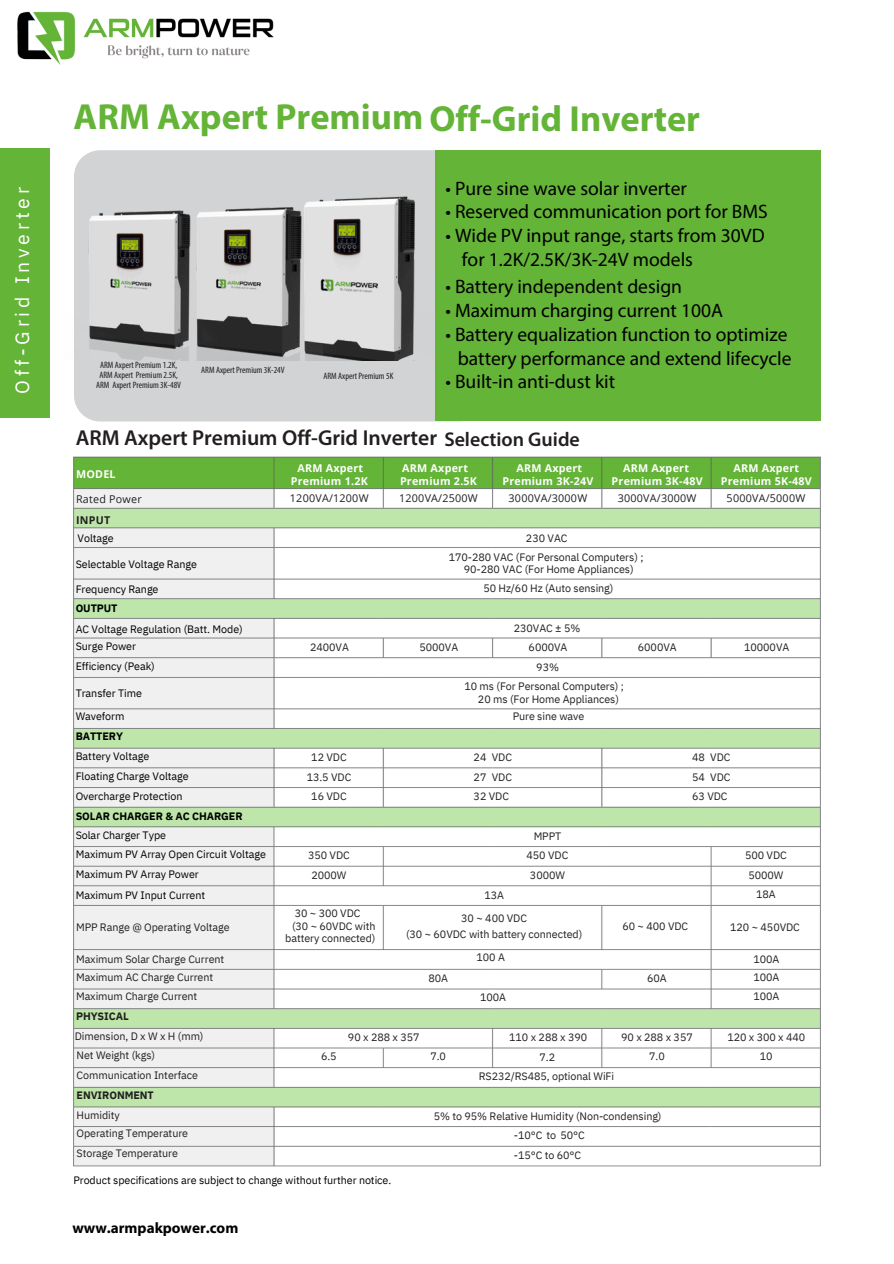
<style>
.page{position:relative;width:894px;height:1264px;background:#fff}
.page>*{position:absolute;margin:0;border:0;box-sizing:border-box;transform-origin:0 0}
.t1{font:700 36.3px "Myriad Pro";color:#64b437}
.t2{font:600 21.6px "Myriad Pro";color:#231f20}
.t3{font:19.5px/24px "Myriad Pro";color:#000}
.t4{font:19.35px "IBM Plex Sans";letter-spacing:.195em;color:#fff}
.t5{font:700 15.15px "Myriad Pro";color:#000}
.t6{font:10.8px "IBM Plex Sans";letter-spacing:-.005em;color:#000}
.t7{font:700 10.8px/12.5px "Open Sans";letter-spacing:.02em;color:#fff;text-align:center}
.t8{font:10.8px "Open Sans";letter-spacing:.02em;color:#231f20}
.t9{font:700 10.8px "IBM Plex Sans";letter-spacing:-.005em;color:#000}
.t10{font:700 10.8px "IBM Plex Sans";letter-spacing:-.005em;color:#231f20}
.t11{font:700 10.8px "Open Sans";letter-spacing:.02em;color:#231f20}
.t12{font:10.8px "IBM Plex Sans";color:#231f20}
.t13{font:10.65px/19.5px "IBM Plex Sans";letter-spacing:-.005em;color:#231f20;text-align:center}
.t14{font:10.65px "IBM Plex Sans";letter-spacing:-.005em;color:#000}
.t15{font:condensed 9.3px/10.4px "Myriad Pro";color:#231f20;text-align:center}
.s1{font-size:19.95px}
</style>
<div class="page">
<div style="left:0;top:148px;width:49px;height:270px;background:#64b437"></div>
<div style="left:74px;top:150px;width:411px;height:271px;background:#d1d3d4;border-radius:26px"></div>
<div style="left:435px;top:150px;width:385px;height:271px;background:#64b437"></div>
<img style="left:73px;top:456px;width:748px;height:711px">
<img style="left:17px;top:11px;width:257px;height:54px">
<img style="left:88px;top:196px;width:327px;height:164px">
<h1 class="t4" style="left:9px;top:394px;width:208px;rotate:-90deg">Off-Grid Inverter</h1>
<p class="t1" style="left:74px;top:103px;width:627px">ARM Axpert Premium Off-Grid Inverter</p>
<p class="t15" style="left:96px;top:360px;width:86px">ARM Axpert Premium 1.2K,<br>ARM Axpert Premium 2.5K,<br>ARM Axpert Premium 3K-48V</p>
<p class="t15" style="left:201px;top:365px;width:85px">ARM Axpert Premium 3K-24V</p>
<p class="t15" style="left:323px;top:371px;width:71px">ARM Axpert Premium 5K</p>
<p class="t3" style="left:445px;top:178px;width:243px">• Pure sine wave solar inverter</p>
<p class="t3" style="left:445px;top:201px;width:324px">• Reserved communication port for BMS</p>
<p class="t3" style="left:462px;top:225px;width:304px;text-indent:-17px">• Wide PV input range, starts from 30VD for 1.2K/2.5K/3K-24V models</p>
<p class="t3" style="left:445px;top:276px;width:238px">• Battery independent design</p>
<p class="t3" style="left:445px;top:300px;width:279px">• Maximum charging current 100A</p>
<p class="t3" style="left:445px;top:324px;width:347px;text-align:right">• Battery equalization function to optimize battery performance and extend lifecycle</p>
<p class="t3" style="left:445px;top:371px;width:171px">• Built-in anti-dust kit</p>
<p class="t2" style="left:76px;top:428px;width:505px">ARM Axpert Premium Off-Grid Inverter <span class="s1">Selection Guide</span></p>
<h3 class="t7" style="left:76px;top:468px;width:41px">MODEL</h3>
<p class="t7" style="left:297px;top:461px;width:67px">ARM Axpert</p>
<h2 class="t7" style="left:290px;top:474px;width:79px">Premium 1.2K</h2>
<h2 class="t8" style="left:290px;top:490px;width:80px">1200VA/1200W</h2>
<h6 class="t8" style="left:399px;top:490px;width:80px">1200VA/2500W</h6>
<p class="t8" style="left:508px;top:490px;width:80px">3000VA/3000W</p>
<p class="t8" style="left:617px;top:490px;width:80px">3000VA/3000W</p>
<p class="t8" style="left:726px;top:490px;width:80px">5000VA/5000W</p>
<p class="t7" style="left:402px;top:461px;width:67px">ARM Axpert</p>
<p class="t7" style="left:400px;top:474px;width:79px">Premium 2.5K</p>
<p class="t7" style="left:516px;top:461px;width:67px">ARM Axpert</p>
<p class="t7" style="left:502px;top:474px;width:92px">Premium 3K-24V</p>
<p class="t7" style="left:623px;top:461px;width:67px">ARM Axpert</p>
<p class="t7" style="left:611px;top:474px;width:92px">Premium 3K-48V</p>
<p class="t7" style="left:720px;top:461px;width:92px">ARM Axpert<br>Premium 5K-48V</p>
<h3 class="t8" style="left:76px;top:491px;width:67px">Rated Power</h3>
<h3 class="t11" style="left:76px;top:512px;width:36px">INPUT</h3>
<p class="t6" style="left:78px;top:531px;width:38px">Voltage</p>
<p class="t6" style="left:76px;top:557px;width:123px">Selectable Voltage Range</p>
<p class="t6" style="left:76px;top:581px;width:84px">Frequency Range</p>
<p class="t9" style="left:76px;top:601px;width:43px">OUTPUT</p>
<p class="t6" style="left:76px;top:621px;width:168px">AC Voltage Regulation (Batt. Mode)</p>
<p class="t6" style="left:76px;top:638px;width:62px">Surge Power</p>
<p class="t6" style="left:76px;top:658px;width:81px">Efficiency (Peak)</p>
<p class="t6" style="left:76px;top:685px;width:68px">Transfer Time</p>
<p class="t6" style="left:76px;top:708px;width:50px">Waveform</p>
<p class="t9" style="left:76px;top:728px;width:49px">BATTERY</p>
<h6 class="t6" style="left:76px;top:749px;width:75px">Battery Voltage</h6>
<p class="t6" style="left:76px;top:769px;width:114px">Floating Charge Voltage</p>
<p class="t6" style="left:76px;top:788px;width:108px">Overcharge Protection</p>
<p class="t9" style="left:76px;top:808px;width:168px">SOLAR CHARGER &amp; AC CHARGER</p>
<p class="t6" style="left:76px;top:827px;width:92px">Solar Charger Type</p>
<p class="t6" style="left:76px;top:847px;width:192px">Maximum PV Array Open Circuit Voltage</p>
<p class="t6" style="left:76px;top:867px;width:125px">Maximum PV Array Power</p>
<h5 class="t6" style="left:76px;top:887px;width:131px">Maximum PV Input Current</h5>
<p class="t13" style="left:76px;top:917px;width:155px">MPP Range @ Operating Voltage</p>
<p class="t13" style="left:76px;top:949px;width:150px">Maximum Solar Charge Current</p>
<p class="t13" style="left:76px;top:967px;width:139px">Maximum AC Charge Current</p>
<p class="t13" style="left:76px;top:986px;width:123px">Maximum Charge Current</p>
<p class="t10" style="left:76px;top:1008px;width:54px">PHYSICAL</p>
<p class="t13" style="left:75px;top:1026px;width:130px">Dimension, D x W x H (mm)</p>
<p class="t13" style="left:77px;top:1045px;width:80px">Net Weight (kgs)</p>
<p class="t13" style="left:77px;top:1065px;width:123px">Communication Interface</p>
<p class="t10" style="left:77px;top:1088px;width:79px">ENVIRONMENT</p>
<h6 class="t13" style="left:77px;top:1104px;width:45px">Humidity</h6>
<p class="t13" style="left:77px;top:1123px;width:113px">Operating Temperature</p>
<p class="t13" style="left:77px;top:1143px;width:103px">Storage Temperature</p>
<p class="t13" style="left:310px;top:637px;width:40px">2400VA</p>
<p class="t13" style="left:306px;top:747px;width:46px">12 VDC<br>13.5 VDC<br>16 VDC</p>
<p class="t13" style="left:526px;top:528px;width:43px">230 VAC</p>
<p class="t13" style="left:448px;top:547px;width:196px">170-280 VAC (For Personal Computers) ;</p>
<p class="t13" style="left:464px;top:559px;width:171px">90-280 VAC (For Home Appliances)</p>
<p class="t13" style="left:483px;top:578px;width:132px">50 Hz/60 Hz (Auto sensing)</p>
<p class="t13" style="left:513px;top:618px;width:68px">230VAC ± 5%</p>
<h6 class="t13" style="left:528px;top:637px;width:40px">6000VA</h6>
<p class="t13" style="left:637px;top:637px;width:40px">6000VA</p>
<p class="t13" style="left:536px;top:657px;width:24px">93%</p>
<p class="t13" style="left:464px;top:676px;width:161px">10 ms (For Personal Computers) ;</p>
<p class="t13" style="left:478px;top:689px;width:142px">20 ms (For Home Appliances)</p>
<p class="t13" style="left:512px;top:705px;width:73px">Pure sine wave</p>
<p class="t13" style="left:419px;top:637px;width:40px">5000VA</p>
<p class="t13" style="left:473px;top:747px;width:40px;text-align:justify">24 VDC 27 VDC 32 VDC</p>
<p class="t13" style="left:744px;top:637px;width:47px">10000VA</p>
<p class="t13" style="left:692px;top:747px;width:40px;text-align:justify">48 VDC 54 VDC 63 VDC</p>
<h6 class="t13" style="left:308px;top:845px;width:43px">350 VDC<br>2000W</h6>
<p class="t13" style="left:294px;top:903px;width:67px">30 ~ 300 VDC</p>
<p class="t13" style="left:285px;top:920px;width:92px;line-height:11.7px;text-align:right">(30 ~ 60VDC with battery connected)</p>
<p class="t13" style="left:526px;top:826px;width:43px">MPPT<br>450 VDC<br>3000W</p>
<p class="t13" style="left:484px;top:885px;width:21px">13A</p>
<h6 class="t13" style="left:461px;top:908px;width:67px">30 ~ 400 VDC</h6>
<p class="t13" style="left:406px;top:923px;width:178px">(30 ~ 60VDC with battery connected)</p>
<p class="t13" style="left:428px;top:968px;width:21px">80A</p>
<p class="t12" style="left:476px;top:949px;width:30px">100 A</p>
<p class="t13" style="left:480px;top:987px;width:27px">100A</p>
<p class="t13" style="left:622px;top:916px;width:67px">60 ~ 400 VDC</p>
<p class="t13" style="left:647px;top:968px;width:21px">60A</p>
<p class="t13" style="left:321px;top:1046px;width:17px">6.5</p>
<p class="t13" style="left:348px;top:1026px;width:73px">90 x 288 x 357</p>
<p class="t13" style="left:430px;top:1046px;width:17px">7.0</p>
<p class="t13" style="left:509px;top:1027px;width:79px">110 x 288 x 390</p>
<p class="t13" style="left:621px;top:1027px;width:73px">90 x 288 x 357</p>
<h6 class="t13" style="left:539px;top:1046px;width:17px">7.2</h6>
<p class="t13" style="left:649px;top:1046px;width:17px">7.0</p>
<p class="t13" style="left:478px;top:1066px;width:137px">RS232/RS485, optional WiFi</p>
<p class="t13" style="left:433px;top:1105px;width:229px">5% to 95% Relative Humidity (Non-condensing)</p>
<p class="t13" style="left:513px;top:1125px;width:72px;text-align:left">-10°C to 50°C -15°C to 60°C</p>
<p class="t13" style="left:744px;top:845px;width:43px">500 VDC<br>5000W<br>18A</p>
<p class="t13" style="left:730px;top:917px;width:71px">120 ~ 450VDC</p>
<p class="t13" style="left:753px;top:949px;width:27px">100A</p>
<p class="t13" style="left:753px;top:967px;width:27px">100A</p>
<p class="t13" style="left:753px;top:986px;width:27px">100A</p>
<p class="t13" style="left:727px;top:1027px;width:79px">120 x 300 x 440<br>10</p>
<p class="t14" style="left:73px;top:1173px;width:319px">Product specifications are subject to change without further notice.</p>
<p class="t5" style="left:72px;top:1221px;width:167px">www.armpakpower.com</p>
</div>
